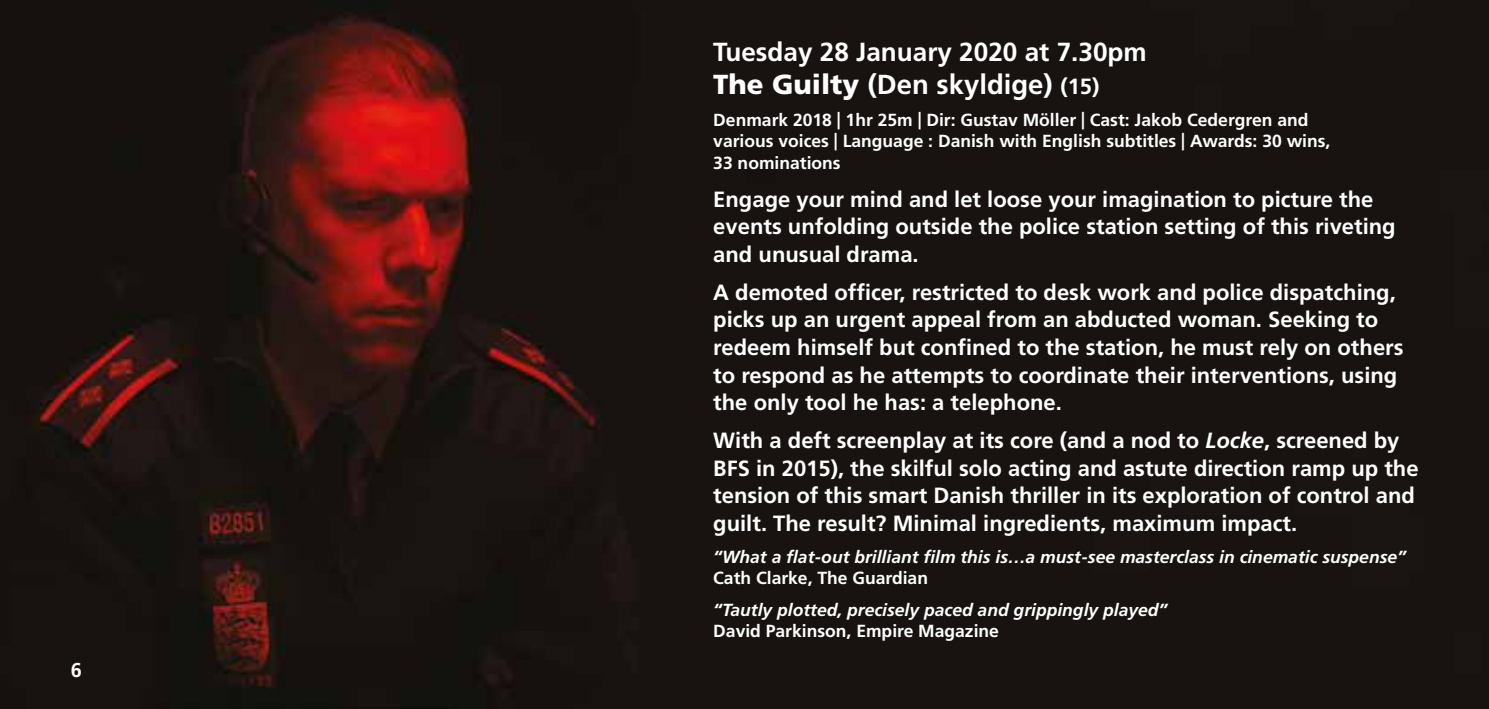
<style>
.page{position:relative;width:1489px;height:709px;background:#fff}
.page>*{position:absolute;margin:0;border:0;box-sizing:border-box;transform-origin:0 0}
.t1{font:700 27.5px "Frutiger";color:#fff}
.t2{font:700 26px "Frutiger";color:#fff}
.t3{font:700 22px/27.5px "Frutiger";color:#fff}
.t4{font:700 20px "Frutiger";color:#fff}
.t5{font:700 17.5px/21.2px "Frutiger";color:#fff}
.t6{font:italic 700 17.5px "Frutiger";color:#fff}
.s1{font-weight:900}
.s2{font-size:22px}
.s3{font-style:italic}
</style>
<div class="page">
<img style="left:0;top:0;width:1488px;height:709px">
<p class="t4" style="left:71px;top:658px;width:13px">6</p>
<p class="t2" style="left:713px;top:36px;width:435px">Tuesday 28 January 2020 at 7.30pm</p>
<p class="t1" style="left:713px;top:68px;width:388px"><span class="s1">The Guilty</span> (Den skyldige) <span class="s2">(15)</span></p>
<p class="t5" style="left:713px;top:109px;width:618px">Denmark 2018 | 1hr 25m | Dir: Gustav Möller | Cast: Jakob Cedergren and various voices | Language : Danish with English subtitles | Awards: 30 wins,<br>33 nominations</p>
<p class="t3" style="left:713px;top:185px;width:684px">Engage your mind and let loose your imagination to picture the events unfolding outside the police station setting of this riveting and unusual drama.</p>
<p class="t3" style="left:713px;top:279px;width:691px">A demoted officer, restricted to desk work and police dispatching, picks up an urgent appeal from an abducted woman. Seeking to redeem himself but confined to the station, he must rely on others to respond as he attempts to coordinate their interventions, using the only tool he has: a telephone.</p>
<p class="t3" style="left:713px;top:427px;width:706px">With a deft screenplay at its core (and a nod to <span class="s3">Locke</span>, screened by BFS in 2015), the skilful solo acting and astute direction ramp up the tension of this smart Danish thriller in its exploration of control and guilt. The result? Minimal ingredients, maximum impact.</p>
<p class="t6" style="left:713px;top:546px;width:694px">“What a flat-out brilliant film this is…a must-see masterclass in cinematic suspense”</p>
<p class="t5" style="left:713px;top:567px;width:216px">Cath Clarke, The Guardian</p>
<p class="t6" style="left:713px;top:599px;width:455px">“Tautly plotted, precisely paced and grippingly played”</p>
<p class="t5" style="left:713px;top:620px;width:287px">David Parkinson, Empire Magazine</p>
</div>
